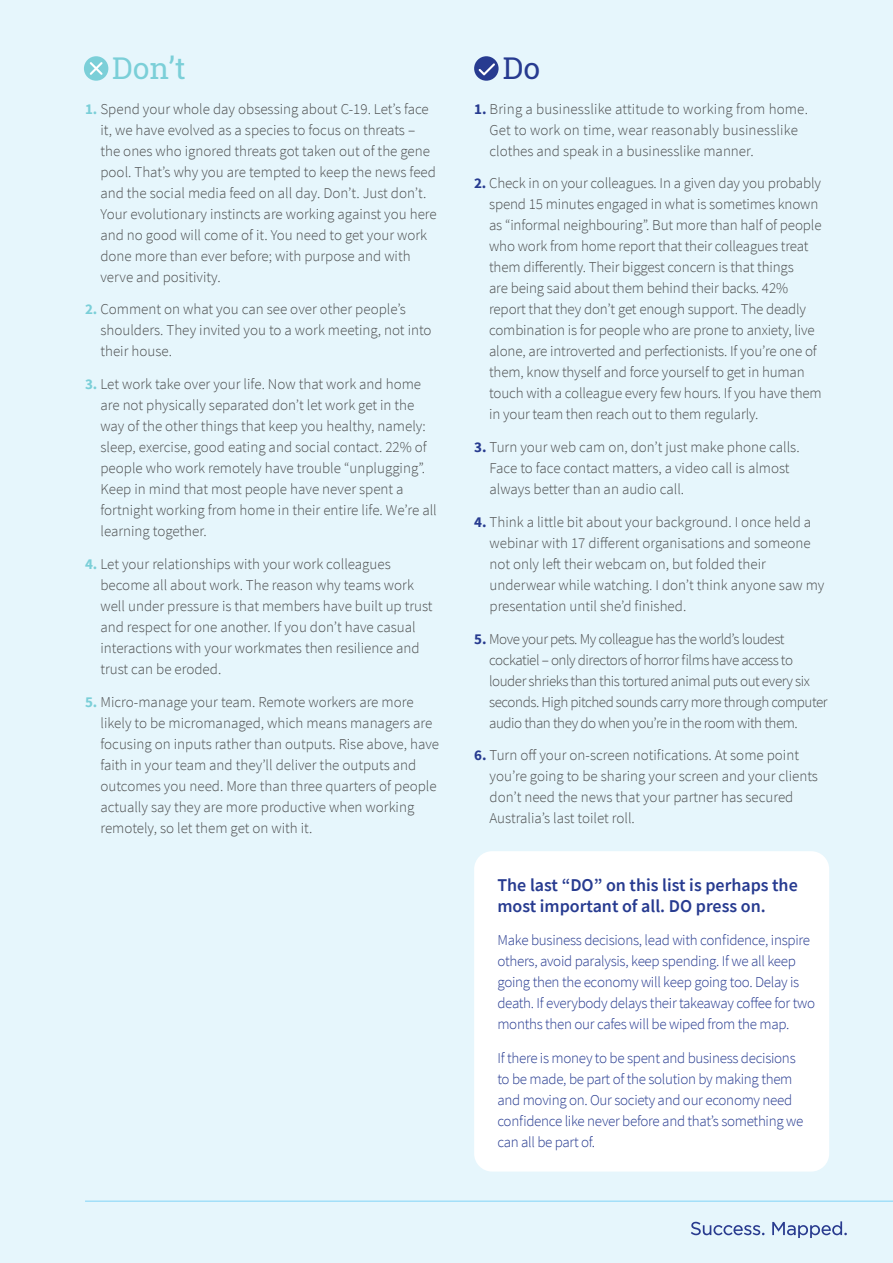
<style>
.page{position:relative;width:893px;height:1263px;background:#e6f6fc}
.page>*{position:absolute;margin:0;border:0;box-sizing:border-box;transform-origin:0 0}
.t1{font:30px "Roboto Slab";color:#7bcfd8}
.t2{font:30px "Roboto Slab";color:#273b90}
.t3{font:600 18px/21px "Source Sans Pro";color:#273b90}
.t4{font:300 15px/21px "Source Sans Pro";color:#4b4c4d}
.t5{font:300 15px/21px "Source Sans Pro";letter-spacing:-.02em;color:#273b90}
.t6{font:300 15px/21px "Source Sans Pro";letter-spacing:-.03em;color:#4b4c4d}
.s1{font-weight:700;color:#273b90}
.s2{font-weight:700;color:#7bcfd8}
</style>
<div class="page">
<hr style="left:85px;top:1201px;width:808px;height:1px;background:#80d4f7">
<svg style="left:691px;top:1222px;width:73px;height:13px"></svg>
<svg style="left:772px;top:1221px;width:75px;height:17px"></svg>
<div style="left:474px;top:56px;width:25px;height:25px;background:#273b90;border-radius:50%"></div>
<div style="left:84px;top:56px;width:24px;height:25px;background:#7bcfd8;border-radius:50%"></div>
<svg style="left:90px;top:62px;width:13px;height:13px"></svg>
<svg style="left:479px;top:63px;width:16px;height:12px"></svg>
<div style="left:474px;top:851px;width:355px;height:320px;background:#fff;border-radius:18px"></div>
<p class="t1" style="left:112px;top:47px;width:75px">Don’t</p>
<p class="t2" style="left:503px;top:47px;width:39px">Do</p>
<p class="t4" style="left:490px;top:98px;width:320px;text-indent:-15px"><span class="s1">1.</span> Bring a businesslike attitude to working from home.<br>Get to work on time, wear reasonably businesslike clothes and speak in a businesslike manner.</p>
<p class="t4" style="left:489px;top:173px;width:334px;text-indent:-15px"><span class="s1">2.</span> Check in on your colleagues. In a given day you probably spend 15 minutes engaged in what is sometimes known as “informal neighbouring”. But more than half of people who work from home report that their colleagues treat them differently. Their biggest concern is that things<br>are being said about them behind their backs. 42% report that they don’t get enough support. The deadly combination is for people who are prone to anxiety, live alone, are introverted and perfectionists. If you’re one of them, know thyself and force yourself to get in human touch with a colleague every few hours. If you have them in your team then reach out to them regularly.</p>
<p class="t4" style="left:490px;top:437px;width:312px;text-indent:-15px"><span class="s1">3.</span> Turn your web cam on, don’t just make phone calls.<br>Face to face contact matters, a video call is almost always better than an audio call.</p>
<p class="t4" style="left:490px;top:511px;width:336px;text-indent:-15px"><span class="s1">4.</span> Think a little bit about your background. I once held a webinar with 17 different organisations and someone not only left their webcam on, but folded their underwear while watching. I don’t think anyone saw my presentation until she’d finished.</p>
<p class="t6" style="left:489px;top:628px;width:340px;text-indent:-15px"><span class="s1">5.</span> Move your pets. My colleague has the world’s loudest cockatiel – only directors of horror films have access to louder shrieks than this tortured animal puts out every six seconds. High pitched sounds carry more through computer audio than they do when you’re in the room with them.</p>
<p class="t4" style="left:490px;top:745px;width:330px;text-indent:-15px"><span class="s1">6.</span> Turn off your on-screen notifications. At some point you’re going to be sharing your screen and your clients don’t need the news that your partner has secured Australia’s last toilet roll.</p>
<p class="t4" style="left:100px;top:98px;width:338px;text-indent:-15px"><span class="s2">1.</span> Spend your whole day obsessing about C-19. Let’s face it, we have evolved as a species to focus on threats – the ones who ignored threats got taken out of the gene pool. That’s why you are tempted to keep the news feed and the social media feed on all day. Don’t. Just don’t.<br>Your evolutionary instincts are working against you here and no good will come of it. You need to get your work done more than ever before; with purpose and with verve and positivity.</p>
<p class="t4" style="left:100px;top:299px;width:333px;text-indent:-15px"><span class="s2">2.</span> Comment on what you can see over other people’s shoulders. They invited you to a work meeting, not into their house.</p>
<p class="t4" style="left:100px;top:374px;width:338px;text-indent:-15px"><span class="s2">3.</span> Let work take over your life. Now that work and home are not physically separated don’t let work get in the way of the other things that keep you healthy, namely: sleep, exercise, good eating and social contact. 22% of people who work remotely have trouble “unplugging”.<br>Keep in mind that most people have never spent a fortnight working from home in their entire life. We’re all learning together.</p>
<p class="t4" style="left:100px;top:553px;width:334px;text-indent:-15px"><span class="s2">4.</span> Let your relationships with your work colleagues become all about work. The reason why teams work well under pressure is that members have built up trust and respect for one another. If you don’t have casual interactions with your workmates then resilience and trust can be eroded.</p>
<p class="t4" style="left:100px;top:691px;width:340px;text-indent:-15px"><span class="s2">5.</span> Micro-manage your team. Remote workers are more likely to be micromanaged, which means managers are focusing on inputs rather than outputs. Rise above, have faith in your team and they’ll deliver the outputs and outcomes you need. More than three quarters of people actually say they are more productive when working remotely, so let them get on with it.</p>
<p class="t3" style="left:497px;top:874px;width:302px">The last “DO” on this list is perhaps the most important of all. DO press on.</p>
<p class="t5" style="left:497px;top:930px;width:319px">Make business decisions, lead with confidence, inspire others, avoid paralysis, keep spending. If we all keep going then the economy will keep going too. Delay is death. If everybody delays their takeaway coffee for two months then our cafes will be wiped from the map.</p>
<p class="t5" style="left:497px;top:1048px;width:307px">If there is money to be spent and business decisions to be made, be part of the solution by making them and moving on. Our society and our economy need confidence like never before and that’s something we can all be part of.</p>
</div>
